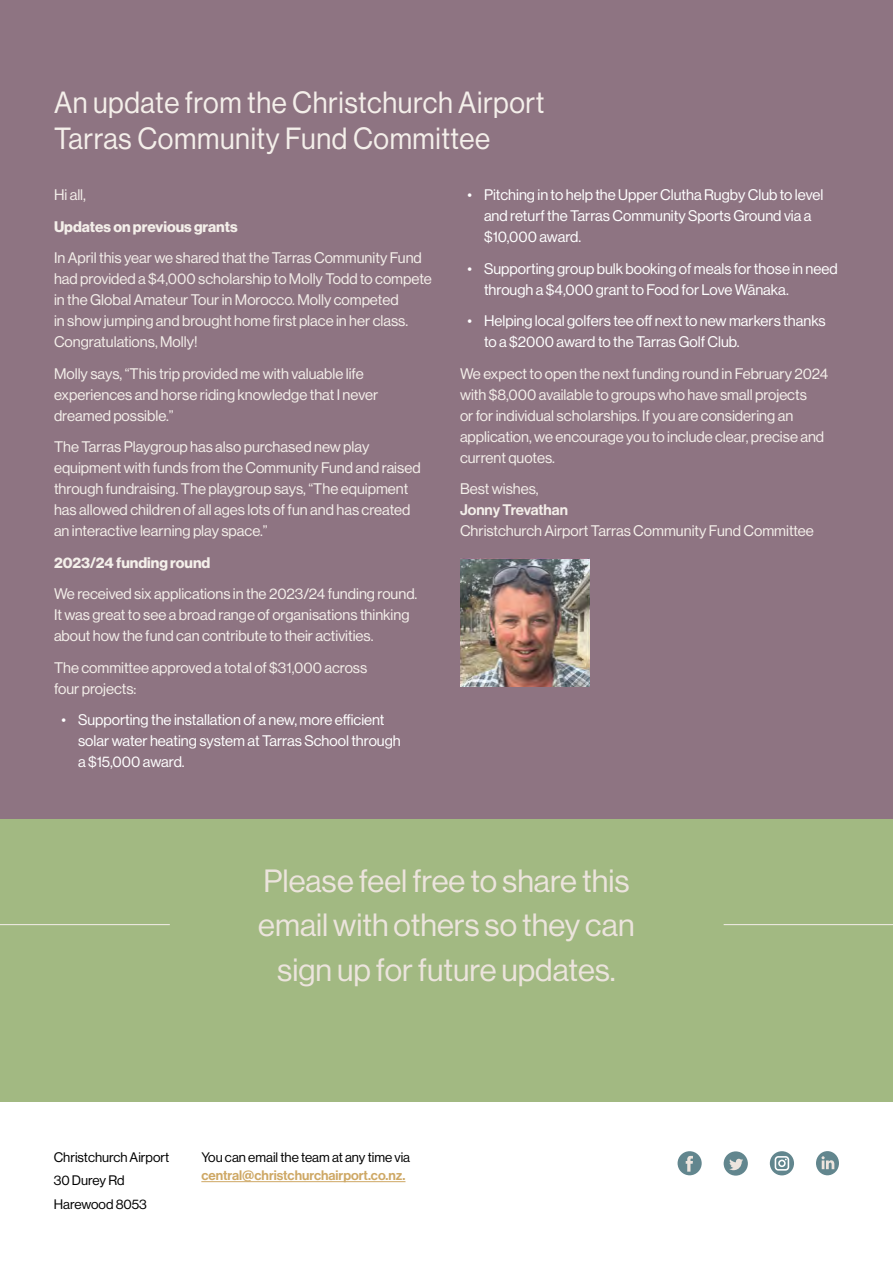
<style>
.page{position:relative;width:893px;height:1263px;background:#fff}
.page>*{position:absolute;margin:0;border:0;box-sizing:border-box;transform-origin:0 0}
.t1{font:31.5px/44.1px "N Haas Grotesk DS Pro 55 Rg";color:#ece4dd;text-align:center}
.t2{font:30px/36px "N Haas Grotesk DS Pro 55 Rg";letter-spacing:.02em;color:#f4efea;scale:.94 1}
.t3{font:15px/21px "N Haas Grotesk DS Pro 55 Rg";color:#f4efea}
.t4{font:15px/21px "N Haas Grotesk DS Pro 55 Rg";color:#fff}
.t5{font:15px "N Haas Grotesk DS Pro 75 Bd";color:#f4efea}
.t6{font:15px "N Haas Grotesk DS Pro 65 Md";letter-spacing:-.005em;color:#f4efea}
.t7{font:13.5px/23.7px "N Haas Grotesk DS Pro 55 Rg";color:#000}
.t8{font:13.5px "N Haas Grotesk DS Pro 65 Md";color:#cea865}
</style>
<div class="page">
<div style="left:0;top:0;width:893px;height:819px;background:#8e7482"></div>
<div style="left:0;top:819px;width:893px;height:282px;background:#a2b982"></div>
<hr style="left:0;top:924px;width:170px;height:1px;background:#f4efea">
<hr style="left:724px;top:924px;width:169px;height:1px;background:#f4efea">
<div style="left:816px;top:1151px;width:23px;height:24px;background:#62868e;border-radius:50%"></div>
<svg style="left:821px;top:1156px;width:13px;height:13px"></svg>
<div style="left:724px;top:1151px;width:24px;height:24px;background:#62868e;border-radius:50%"></div>
<svg style="left:729px;top:1159px;width:14px;height:11px"></svg>
<svg style="left:770px;top:1151px;width:24px;height:24px"></svg>
<div style="left:678px;top:1151px;width:24px;height:24px;background:#62868e;border-radius:50%"></div>
<svg style="left:686px;top:1156px;width:7px;height:15px"></svg>
<hr style="left:201px;top:1181px;width:204px;height:1px;background:#cea865">
<img style="left:461px;top:558px;width:128px;height:129px">
<h2 class="t2" style="left:54px;top:85px;width:523px">An update from the Christchurch Airport<br>Tarras Community Fund Committee</h2>
<p class="t3" style="left:54px;top:185px;width:34px">Hi all,</p>
<p class="t5" style="left:54px;top:218px;width:185px">Updates on previous grants</p>
<p class="t3" style="left:54px;top:248px;width:379px">In April this year we shared that the Tarras Community Fund had provided a $4,000 scholarship to Molly Todd to compete in the Global Amateur Tour in Morocco. Molly competed<br>in show jumping and brought home first place in her class.<br>Congratulations, Molly!</p>
<p class="t3" style="left:54px;top:363px;width:326px">Molly says, “This trip provided me with valuable life experiences and horse riding knowledge that I never dreamed possible.”</p>
<p class="t3" style="left:54px;top:437px;width:368px">The Tarras Playgroup has also purchased new play equipment with funds from the Community Fund and raised through fundraising. The playgroup says, “The equipment has allowed children of all ages lots of fun and has created an interactive learning play space.”</p>
<p class="t5" style="left:54px;top:554px;width:158px">2023/24 funding round</p>
<p class="t3" style="left:54px;top:584px;width:365px">We received six applications in the 2023/24 funding round.<br>It was great to see a broad range of organisations thinking about how the fund can contribute to their activities.</p>
<p class="t3" style="left:54px;top:657px;width:315px">The committee approved a total of $31,000 across four projects:</p>
<p class="t4" style="left:78px;top:710px;width:324px;text-indent:-16px">• Supporting the installation of a new, more efficient solar water heating system at Tarras School through a $15,000 award.</p>
<p class="t4" style="left:484px;top:185px;width:341px;text-indent:-16px">• Pitching in to help the Upper Clutha Rugby Club to level and returf the Tarras Community Sports Ground via a $10,000 award.</p>
<p class="t4" style="left:484px;top:258px;width:355px;text-indent:-16px">• Supporting group bulk booking of meals for those in need through a $4,000 grant to Food for Love Wānaka.</p>
<p class="t4" style="left:484px;top:311px;width:343px;text-indent:-16px">• Helping local golfers tee off next to new markers thanks to a $2000 award to the Tarras Golf Club.</p>
<p class="t3" style="left:460px;top:363px;width:370px">We expect to open the next funding round in February 2024 with $8,000 available to groups who have small projects<br>or for individual scholarships. If you are considering an application, we encourage you to include clear, precise and current quotes.</p>
<p class="t3" style="left:460px;top:479px;width:80px">Best wishes,</p>
<p class="t6" style="left:460px;top:501px;width:109px">Jonny Trevathan</p>
<p class="t3" style="left:460px;top:521px;width:355px">Christchurch Airport Tarras Community Fund Committee</p>
<h1 class="t1" style="left:258px;top:859px;width:378px">Please feel free to share this email with others so they can sign up for future updates.</h1>
<p class="t7" style="left:54px;top:1145px;width:117px">Christchurch Airport<br>30 Durey Rd<br>Harewood 8053</p>
<p class="t7" style="left:201px;top:1145px;width:210px">You can email the team at any time via</p>
<p class="t8" style="left:201px;top:1167px;width:206px">central@christchurchairport.co.nz.</p>
</div>
